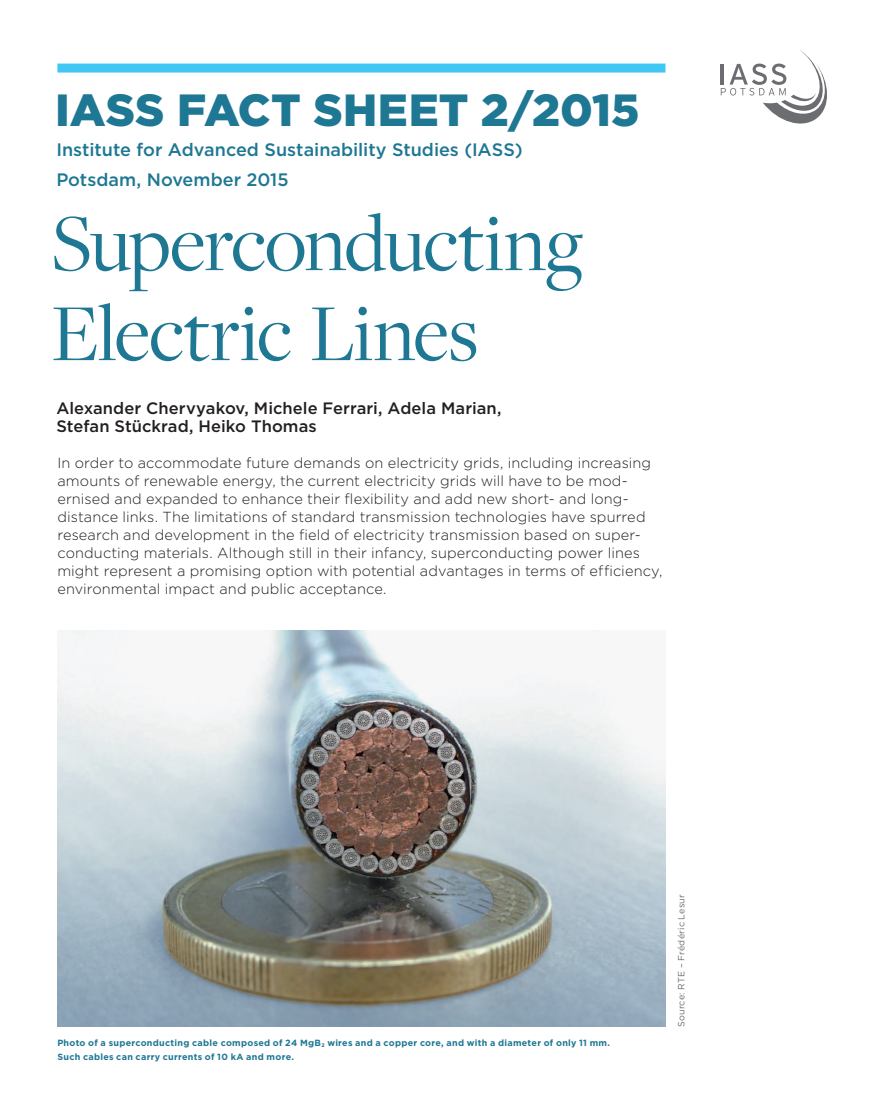
<style>
.page{position:relative;width:893px;height:1106px;background:#fff}
.page>*{position:absolute;margin:0;border:0;box-sizing:border-box;transform-origin:0 0}
.t1{font:84px/90px "Freight Disp Pro";letter-spacing:-.02em;color:#1e7793}
.t2{font:900 45px "Gotham";color:#1e7793}
.t3{font:500 18px/30px "Gotham";color:#1e7793}
.t4{font:500 16.5px/18px "Gotham";letter-spacing:.005em;color:#231f20}
.t5{font:300 14.55px/18px "Gotham";letter-spacing:.005em;color:#231f20}
.t6{font:700 9px/13.5px "Gotham";letter-spacing:.03em;color:#1e7793}
.t7{font:9px "Gotham";letter-spacing:.025em;color:#6c6d70}
</style>
<div class="page">
<img style="left:57px;top:630px;width:608px;height:396px">
<div style="left:57px;top:64px;width:608px;height:9px;background:#40c7f4"></div>
<svg style="left:721px;top:50px;width:106px;height:74px"></svg>
<h2 class="t2" style="left:55px;top:79px;width:586px">IASS FACT SHEET 2/2015</h2>
<p class="t3" style="left:56px;top:135px;width:468px">Institute for Advanced Sustainability Studies (IASS)<br>Potsdam, November 2015</p>
<h1 class="t1" style="left:51px;top:196px;width:534px">Superconducting<br>Electric Lines</h1>
<p class="t4" style="left:56px;top:399px;width:447px">Alexander Chervyakov, Michele Ferrari, Adela Marian,<br>Stefan Stückrad, Heiko Thomas</p>
<p class="t5" style="left:57px;top:454px;width:606px">In order to accommodate future demands on electricity grids, including increasing amounts of renewable energy, the current electricity grids will have to be mod&shy;ernised and expanded to enhance their flexibility and add new short- and long&shy;distance links. The limitations of standard transmission technologies have spurred research and development in the field of electricity transmission based on super&shy;conducting materials. Although still in their infancy, superconducting power lines might represent a promising option with potential advantages in terms of efficiency, environmental impact and public acceptance.</p>
<p class="t6" style="left:57px;top:1036px;width:554px">Photo of a superconducting cable composed of 24 MgB<sub>2</sub> wires and a copper core, and with a diameter of only 11 mm.<br>Such cables can carry currents of 10 kA and more.</p>
<p class="t7" style="left:675px;top:1027px;width:135px;rotate:-90deg">Source: RTE – Frédéric Lesur</p>
</div>
